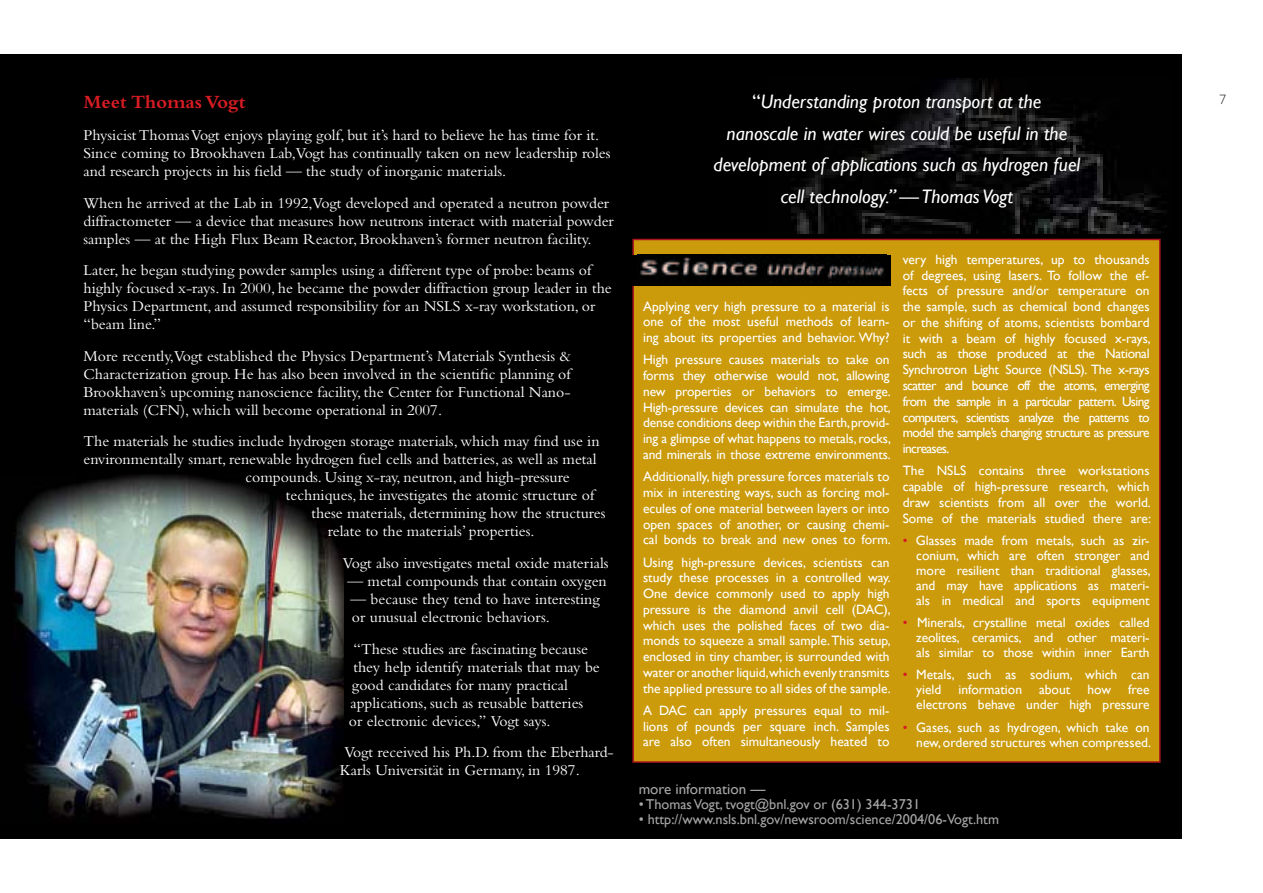
<style>
.page{position:relative;width:1263px;height:893px;background:#fff}
.page>*{position:absolute;margin:0;border:0;box-sizing:border-box;transform-origin:0 0}
.t1{font:italic 19.5px/31.5px "Gill Sans";color:#fff;text-align:center}
.t2{font:700 19.5px "Bembo";color:#d51c23}
.t3{font:15.75px/18px "Bembo";color:#fff}
.t4{font:15px "Gill Sans";color:#a7a6a8}
.t5{font:14.25px "Gill Sans";color:#a7a6a8}
.t6{font:13.5px/15.8px "Gill Sans";color:#fff;text-align:justify}
.t7{font:300 13.5px "Gill Sans";color:#231f20}
.s1{font-style:normal}
.s2{color:#d51c23}
</style>
<div class="page">
<div style="left:0;top:54px;width:1181px;height:784px;background:#000"></div>
<img style="left:791px;top:78px;width:376px;height:155px">
<img style="left:14px;top:474px;width:330px;height:345px">
<div style="left:633px;top:239px;width:526px;height:522px;background:#cb9b0c"></div>
<div style="left:632px;top:238px;width:528px;height:524px;border:2px solid #d51c23"></div>
<div style="left:630px;top:255px;width:260px;height:30px;background:#000"></div>
<img style="left:640px;top:257px;width:244px;height:25px">
<h1 class="t2" style="left:83px;top:91px;width:163px">Meet Thomas Vogt</h1>
<p class="t3" style="left:83px;top:126px;width:528px">Physicist Thomas Vogt enjoys playing golf, but it’s hard to believe he has time for it.<br>Since coming to Brookhaven Lab,Vogt has continually taken on new leadership roles and research projects in his field — the study of inorganic materials.</p>
<p class="t3" style="left:83px;top:193px;width:532px">When he arrived at the Lab in 1992,Vogt developed and operated a neutron powder diffractometer — a device that measures how neutrons interact with material powder samples — at the High Flux Beam Reactor, Brookhaven’s former neutron facility.</p>
<p class="t3" style="left:83px;top:261px;width:530px">Later, he began studying powder samples using a different type of probe: beams of highly focused x-rays. In 2000, he became the powder diffraction group leader in the Physics Department, and assumed responsibility for an NSLS x-ray workstation, or “beam line.”</p>
<p class="t3" style="left:83px;top:346px;width:489px;text-align:justify">More recently,Vogt established the Physics Department’s Materials Synthesis &amp; Characterization group. He has also been involved in the scientific planning of Brookhaven’s upcoming nanoscience facility, the Center for Functional Nano&shy;materials (CFN), which will become operational in 2007.</p>
<p class="t3" style="left:83px;top:432px;width:517px">The materials he studies include hydrogen storage materials, which may find use in</p>
<p class="t3" style="left:83px;top:450px;width:514px">environmentally smart, renewable hydrogen fuel cells and batteries, as well as metal</p>
<p class="t3" style="left:245px;top:468px;width:326px">compounds. Using x-ray, neutron, and high-pressure</p>
<p class="t3" style="left:286px;top:486px;width:310px">techniques, he investigates the atomic structure of</p>
<p class="t3" style="left:311px;top:504px;width:295px">these materials, determining how the structures</p>
<p class="t3" style="left:328px;top:522px;width:208px">relate to the materials’ properties.</p>
<p class="t3" style="left:343px;top:553px;width:267px">Vogt also investigates metal oxide materials</p>
<p class="t3" style="left:347px;top:571px;width:261px">— metal compounds that contain oxygen</p>
<p class="t3" style="left:350px;top:589px;width:251px">— because they tend to have interesting or unusual electronic behaviors.</p>
<p class="t3" style="left:349px;top:639px;width:252px">“These studies are fascinating because they help identify materials that may be good candidates for many practical applications, such as reusable batteries<br>or electronic devices,” Vogt says.</p>
<p class="t3" style="left:340px;top:742px;width:275px">Vogt received his Ph.D. from the Eberhard-<br>Karls Universität in Germany, in 1987.</p>
<h1 class="t1" style="left:713px;top:86px;width:368px"><span class="s1">“</span>Understanding proton transport at the<br>nanoscale in water wires could be useful in the development of applications such as hydrogen fuel cell technology.” — Thomas Vogt</h1>
<p class="t6" style="left:643px;top:298px;width:248px">Applying very high pressure to a material is one of the most useful methods of learn&shy;ing about its properties and behavior. Why?</p>
<p class="t6" style="left:643px;top:351px;width:249px">High pressure causes materials to take on forms they otherwise would not, allowing new properties or behaviors to emerge.<br>High-pressure devices can simulate the hot, dense conditions deep within the Earth, provid&shy;ing a glimpse of what happens to metals, rocks, and minerals in those extreme environments.</p>
<p class="t6" style="left:643px;top:468px;width:249px">Additionally, high pressure forces materials to mix in interesting ways, such as forcing mol&shy;ecules of one material between layers or into open spaces of another, or causing chemi&shy;cal bonds to break and new ones to form.</p>
<p class="t6" style="left:643px;top:553px;width:249px">Using high-pressure devices, scientists can study these processes in a controlled way.<br>One device commonly used to apply high pressure is the diamond anvil cell (DAC), which uses the polished faces of two dia&shy;monds to squeeze a small sample. This setup, enclosed in tiny chamber, is surrounded with water or another liquid,which evenly transmits the applied pressure to all sides of the sample.</p>
<p class="t6" style="left:643px;top:702px;width:248px">A DAC can apply pressures equal to mil&shy;lions of pounds per square inch. Samples are also often simultaneously heated to</p>
<p class="t6" style="left:902px;top:251px;width:250px">very high temperatures, up to thousands of degrees, using lasers. To follow the ef&shy;fects of pressure and/or temperature on the sample, such as chemical bond changes or the shifting of atoms, scientists bombard it with a beam of highly focused x-rays, such as those produced at the National Synchrotron Light Source (NSLS). The x-rays scatter and bounce off the atoms, emerging from the sample in a particular pattern. Using computers, scientists analyze the patterns to model the sample’s changing structure as pressure increases.</p>
<p class="t6" style="left:902px;top:462px;width:250px">The NSLS contains three workstations capable of high-pressure research, which draw scientists from all over the world.<br>Some of the materials studied there are:</p>
<p class="t6" style="left:916px;top:532px;width:236px;line-height:15px;text-indent:-13px"><span class="s2">•</span> Glasses made from metals, such as zir&shy;conium, which are often stronger and more resilient than traditional glasses, and may have applications as materi&shy;als in medical and sports equipment</p>
<p class="t6" style="left:916px;top:614px;width:235px;line-height:15px;text-indent:-13px"><span class="s2">•</span> Minerals, crystalline metal oxides called zeolites, ceramics, and other materi&shy;als similar to those within inner Earth</p>
<p class="t6" style="left:916px;top:667px;width:235px;line-height:15px;text-indent:-13px"><span class="s2">•</span> Metals, such as sodium, which can yield</p>
<p class="t6" style="left:916px;top:682px;width:235px;line-height:15px;text-align:right">free<br>electrons behave under high pressure</p>
<p class="t6" style="left:902px;top:719px;width:250px;line-height:15px;text-align:right"><span class="s2">•</span> Gases, such as hydrogen, which take on new, ordered structures when compressed.</p>
<p class="t6" style="left:958px;top:681px;width:65px">information</p>
<p class="t6" style="left:1039px;top:681px;width:33px">about</p>
<p class="t6" style="left:1087px;top:681px;width:25px">how</p>
<p class="t4" style="left:638px;top:780px;width:128px">more information —</p>
<p class="t5" style="left:638px;top:795px;width:283px">• Thomas Vogt, tvogt@bnl.gov or (631) 344-3731</p>
<p class="t5" style="left:638px;top:810px;width:362px">• http://www.nsls.bnl.gov/newsroom/science/2004/06-Vogt.htm</p>
<p class="t7" style="left:1219px;top:91px;width:8px">7</p>
</div>
